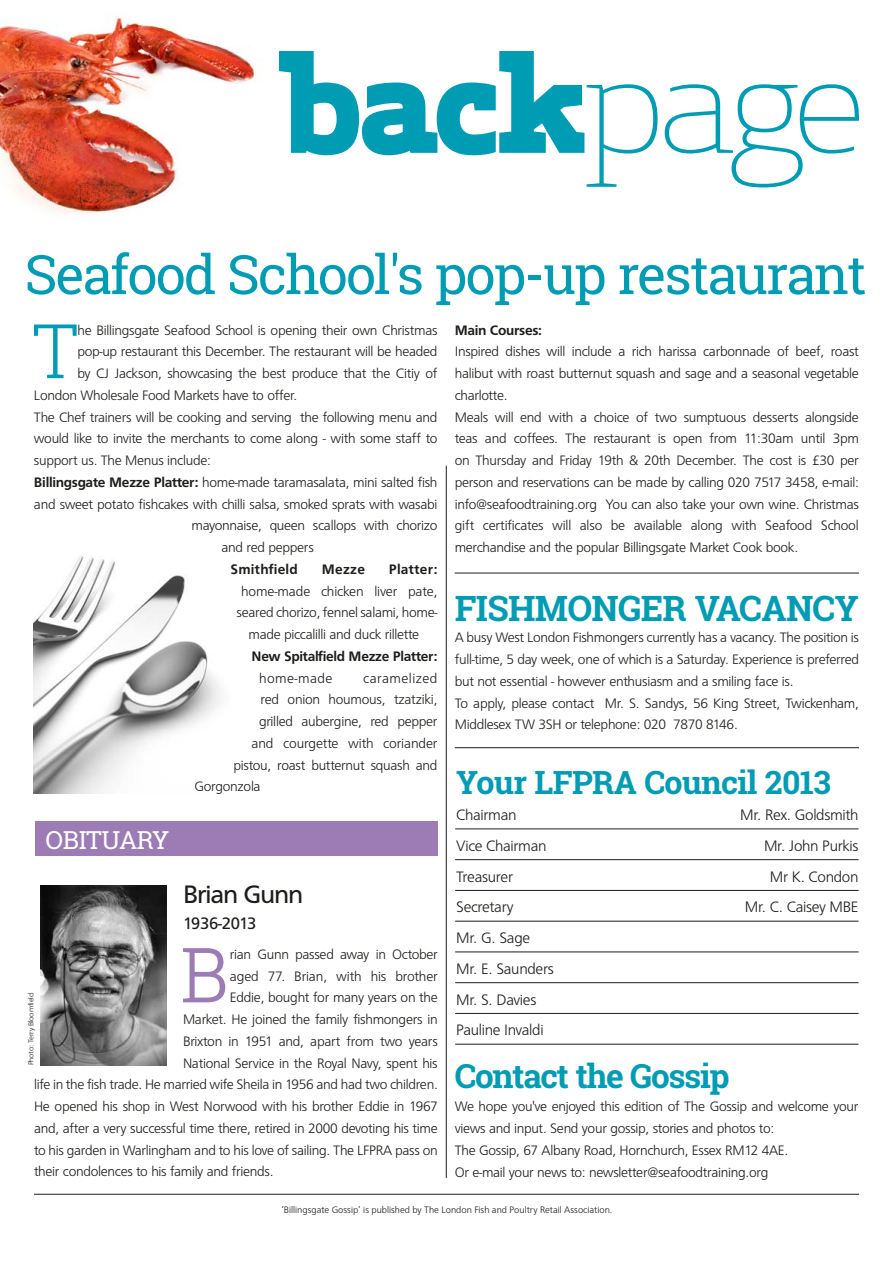
<style>
.page{position:relative;width:893px;height:1263px;background:#fff}
.page>*{position:absolute;margin:0;border:0;box-sizing:border-box;transform-origin:0 0}
.t1{font:300 75.45px "Roboto Slab";color:#009cb4}
.t2{font:72.3px "Apex Serif";color:#9d7cb5}
.t3{font:54.3px "Roboto Slab";letter-spacing:-.04em;color:#009cb4}
.t4{font:700 35.25px "Roboto Slab";letter-spacing:-.02em;color:#009cb4}
.t5{font:700 33.3px "Roboto Slab";letter-spacing:-.04em;color:#009cb4}
.t6{font:700 32.25px "Roboto Slab";letter-spacing:-.02em;color:#009cb4}
.t7{font:26.25px "Frutiger 2";letter-spacing:-.04em;color:#1d1d1b}
.t8{font:25.05px "Roboto Slab";letter-spacing:-.02em;color:#fff}
.t9{font:17.25px "Frutiger 2";letter-spacing:-.04em;color:#1d1d1b}
.t10{font:300 15.75px/30.8px "Frutiger 2";letter-spacing:-.02em;color:#1d1d1b}
.t11{font:300 14.25px/21.8px "Frutiger 2";letter-spacing:-.02em;color:#1d1d1b}
.t12{font:600 14.25px "Frutiger 2";letter-spacing:-.02em;color:#1d1d1b}
.t13{font:300 14.25px "Frutiger 2";letter-spacing:.03em;color:#1d1d1b}
.t14{font:600 14.25px "Frutiger 2";letter-spacing:.02em;color:#1d1d1b}
.t15{font:300 9.75px "Frutiger 2";color:#1d1d1b}
.t16{font:300 7.5px "Frutiger 2";letter-spacing:-.02em;color:#1d1d1b;scale:1.05 1}
.s1{font-weight:600}
</style>
<div class="page">
<img style="left:34px;top:556px;width:187px;height:238px">
<img style="left:0;top:16px;width:255px;height:199px">
<svg style="left:279px;top:51px;width:580px;height:136px"></svg>
<hr style="left:34px;top:1194px;width:825px;height:1px;background:#1d1d1b">
<hr style="left:446px;top:466px;width:1px;height:712px;background:#1d1d1b">
<hr style="left:455px;top:829px;width:403px;height:1px;background:#1d1d1b">
<hr style="left:455px;top:859px;width:403px;height:1px;background:#1d1d1b">
<hr style="left:455px;top:890px;width:403px;height:1px;background:#1d1d1b">
<hr style="left:455px;top:921px;width:403px;height:1px;background:#1d1d1b">
<hr style="left:455px;top:952px;width:403px;height:1px;background:#1d1d1b">
<hr style="left:455px;top:982px;width:403px;height:1px;background:#1d1d1b">
<hr style="left:455px;top:1013px;width:403px;height:1px;background:#1d1d1b">
<hr style="left:455px;top:1044px;width:403px;height:1px;background:#1d1d1b">
<hr style="left:455px;top:573px;width:404px;height:1px;background:#1d1d1b">
<hr style="left:455px;top:747px;width:404px;height:1px;background:#1d1d1b">
<div style="left:36px;top:821px;width:402px;height:34px;background:#9d7cb5"></div>
<img style="left:40px;top:885px;width:126px;height:180px">
<h3 class="t3" style="left:24px;top:237px;width:844px">Seafood School's pop-up restaurant</h3>
<p class="t12" style="left:455px;top:322px;width:89px">Main Courses:</p>
<p class="t11" style="left:455px;top:341px;width:406px">Inspired dishes will include a rich harissa carbonnade of beef, roast halibut with roast butternut squash and sage and a seasonal vegetable charlotte.<br>Meals will end with a choice of two sumptuous desserts alongside teas and coffees. The restaurant is open from 11:30am until 3pm on Thursday and Friday 19th &amp; 20th December. The cost is £30 per person and reservations can be made by calling 020 7517 3458, e-mail: info@seafoodtraining.org You can also take your own wine. Christmas gift certificates will also be available along with Seafood School merchandise and the popular Billingsgate Market Cook book.</p>
<h1 class="t1" style="left:32px;top:299px;width:49px">T</h1>
<p class="t11" style="left:77px;top:319px;width:362px">he Billingsgate Seafood School is opening their own Christmas</p>
<p class="t11" style="left:77px;top:341px;width:362px">pop-up restaurant this December. The restaurant will be headed</p>
<p class="t11" style="left:77px;top:362px;width:362px">by CJ Jackson, showcasing the best produce that the Citiy of</p>
<p class="t11" style="left:34px;top:384px;width:265px">London Wholesale Food Markets have to offer.</p>
<p class="t11" style="left:34px;top:406px;width:405px">The Chef trainers will be cooking and serving the following menu and</p>
<p class="t11" style="left:34px;top:427px;width:405px">would like to invite the merchants to come along - with some staff to</p>
<p class="t11" style="left:34px;top:449px;width:178px">support us. The Menus include:</p>
<p class="t11" style="left:34px;top:471px;width:405px"><span class="s1">Billingsgate Mezze Platter:</span> home-made taramasalata, mini salted fish</p>
<p class="t11" style="left:34px;top:493px;width:405px">and sweet potato fishcakes with chilli salsa, smoked sprats with wasabi</p>
<p class="t11" style="left:191px;top:514px;width:248px">mayonnaise, queen scallops with chorizo</p>
<p class="t11" style="left:221px;top:536px;width:94px">and red peppers</p>
<p class="t14" style="left:230px;top:561px;width:69px">Smithfield</p>
<p class="t12" style="left:322px;top:561px;width:45px">Mezze</p>
<p class="t14" style="left:389px;top:561px;width:50px">Platter:</p>
<p class="t11" style="left:236px;top:580px;width:203px;text-align:center">home-made chicken liver pate, seared chorizo, fennel salami, home&shy;made piccalilli and duck rillette</p>
<p class="t12" style="left:251px;top:648px;width:188px">New Spitalfield Mezze Platter:</p>
<p class="t13" style="left:259px;top:669px;width:75px">home-made</p>
<p class="t13" style="left:363px;top:669px;width:76px">caramelized</p>
<p class="t11" style="left:260px;top:688px;width:178px">red onion houmous, tzatziki,</p>
<p class="t11" style="left:259px;top:710px;width:180px">grilled aubergine, red pepper</p>
<p class="t11" style="left:251px;top:732px;width:188px">and courgette with coriander</p>
<p class="t11" style="left:233px;top:754px;width:206px">pistou, roast butternut squash and</p>
<p class="t11" style="left:194px;top:775px;width:68px">Gorgonzola</p>
<h3 class="t4" style="left:455px;top:584px;width:405px">FISHMONGER VACANCY</h3>
<p class="t11" style="left:455px;top:626px;width:406px">A busy West London Fishmongers currently has a vacancy. The position is full-time, 5 day week, one of which is a Saturday. Experience is preferred but not essential - however enthusiasm and a smiling face is.<br>To apply, please contact Mr. S. Sandys, 56 King Street, Twickenham, Middlesex TW 3SH or telephone: 020 7870 8146.</p>
<h3 class="t6" style="left:456px;top:760px;width:376px">Your LFPRA Council 2013</h3>
<p class="t10" style="left:456px;top:799px;width:62px">Chairman</p>
<p class="t10" style="left:740px;top:799px;width:120px">Mr. Rex. Goldsmith</p>
<p class="t10" style="left:456px;top:830px;width:92px">Vice Chairman</p>
<p class="t10" style="left:764px;top:830px;width:96px">Mr. John Purkis</p>
<p class="t10" style="left:456px;top:861px;width:58px">Treasurer</p>
<p class="t10" style="left:770px;top:861px;width:90px">Mr K. Condon</p>
<p class="t10" style="left:456px;top:891px;width:59px">Secretary</p>
<p class="t10" style="left:745px;top:891px;width:115px">Mr. C. Caisey MBE</p>
<p class="t10" style="left:456px;top:922px;width:99px">Mr. G. Sage<br>Mr. E. Saunders<br>Mr. S. Davies<br>Pauline Invaldi</p>
<h3 class="t5" style="left:455px;top:1053px;width:276px">Contact the Gossip</h3>
<h3 class="t8" style="left:46px;top:823px;width:125px">OBITUARY</h3>
<h3 class="t7" style="left:183px;top:878px;width:122px">Brian Gunn</h3>
<p class="t9" style="left:183px;top:913px;width:75px">1936-2013</p>
<h2 class="t2" style="left:180px;top:930px;width:50px">B</h2>
<p class="t11" style="left:230px;top:943px;width:209px">rian Gunn passed away in October</p>
<p class="t11" style="left:230px;top:965px;width:209px">aged 77. Brian, with his brother</p>
<p class="t11" style="left:230px;top:986px;width:209px">Eddie, bought for many years on the</p>
<p class="t11" style="left:183px;top:1008px;width:256px">Market. He joined the family fishmongers in</p>
<p class="t11" style="left:183px;top:1030px;width:256px">Brixton in 1951 and, apart from two years</p>
<p class="t11" style="left:183px;top:1052px;width:256px">National Service in the Royal Navy, spent his</p>
<p class="t11" style="left:34px;top:1073px;width:405px">life in the fish trade. He married wife Sheila in 1956 and had two children.</p>
<p class="t11" style="left:34px;top:1095px;width:405px">He opened his shop in West Norwood with his brother Eddie in 1967</p>
<p class="t11" style="left:34px;top:1117px;width:405px">and, after a very successful time there, retired in 2000 devoting his time</p>
<p class="t11" style="left:34px;top:1139px;width:405px">to his garden in Warlingham and to his love of sailing. The LFPRA pass on</p>
<p class="t11" style="left:34px;top:1160px;width:241px">their condolences to his family and friends.</p>
<p class="t16" style="left:27px;top:1065px;width:70px;rotate:-90deg">Photo: Terry Bloomfield</p>
<p class="t11" style="left:455px;top:1095px;width:405px">We hope you've enjoyed this edition of The Gossip and welcome your views and input. Send your gossip, stories and photos to:<br>The Gossip, 67 Albany Road, Hornchurch, Essex RM12 4AE.<br>Or e-mail your news to: newsletter@seafoodtraining.org</p>
<p class="t15" style="left:281px;top:1204px;width:333px">‘Billingsgate Gossip’ is published by The London Fish and Poultry Retail Association.</p>
</div>
